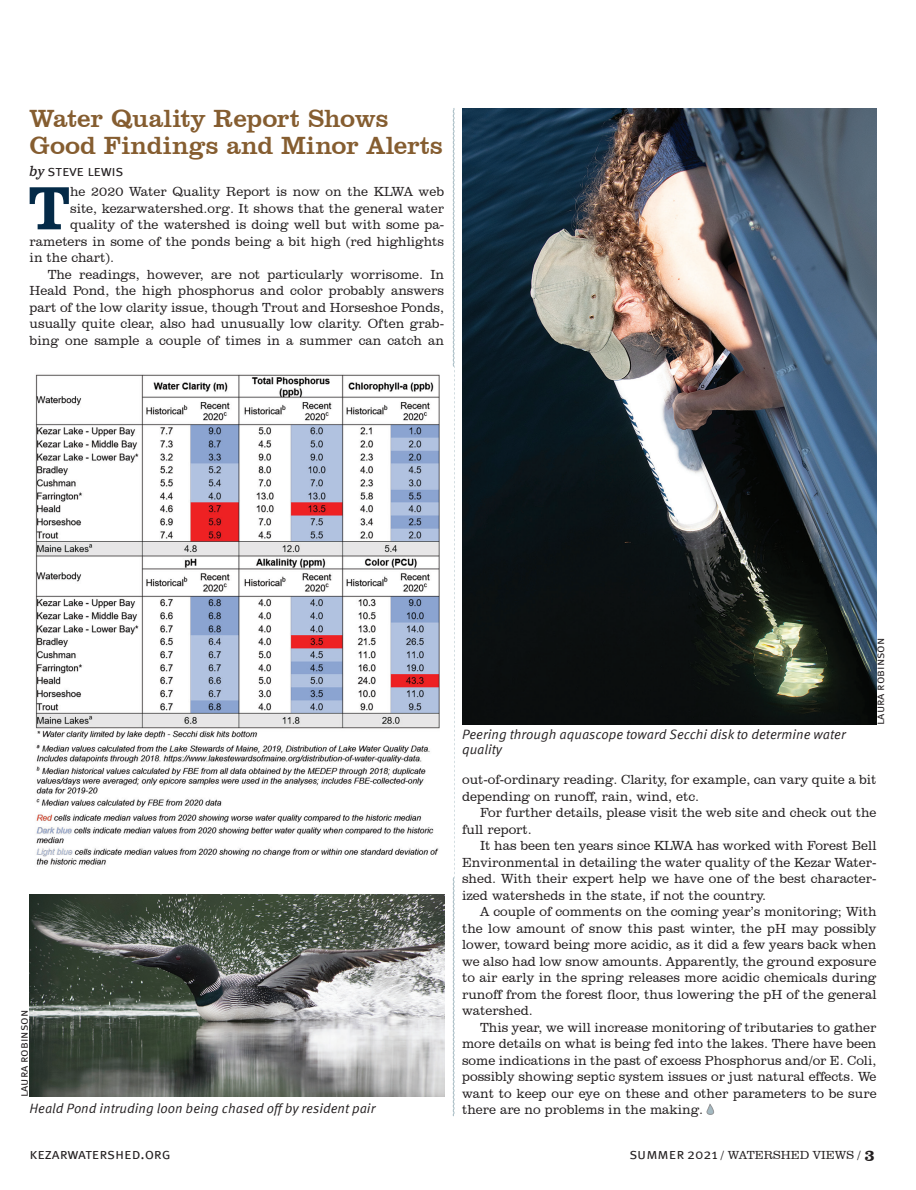
<style>
.page{position:relative;width:916px;height:1190px;background:#fff}
.page>*{position:absolute;margin:0;border:0;box-sizing:border-box;transform-origin:0 0}
.t1{font:800 62.7px "Clarendon BT";color:#042a47}
.t2{font:25.5px/27px "Clarendon BT";letter-spacing:-.005em;color:#855d30}
.t3{font:15px "Meta Sc Offc Norm";letter-spacing:-.01em;color:#231f20}
.t4{font:300 13.5px/16.5px "Clarendon BT";color:#231f20;text-align:justify}
.t5{font:13.5px/15px "Meta Offc Norm Ita";color:#231f20}
.t6{font:300 12px "Clarendon BT";color:#231f20}
.t7{font:12px "Meta Sc Offc Norm";color:#231f20}
.s1{font-family:"Clarendon Text Pro";font-style:italic;font-size:13.5px}
.s2{font-family:"Meta Sc Offc Norm";font-weight:400;font-size:15px}
.s3{font-family:"Meta Sc Offc Norm";font-weight:400;font-size:14.7px}
.s4{font-weight:800;font-size:16.5px}
</style>
<div class="page">
<svg style="left:706px;top:1104px;width:8px;height:11px"></svg>
<svg style="left:452px;top:108px;width:2px;height:1009px"></svg>
<img style="left:35px;top:368px;width:418px;height:508px">
<img style="left:462px;top:108px;width:414px;height:617px">
<img style="left:30px;top:894px;width:414px;height:203px">
<h2 class="t2" style="left:30px;top:105px;width:414px">Water Quality Report Shows<br>Good Findings and Minor Alerts</h2>
<p class="t3" style="left:30px;top:162px;width:95px"><span class="s1">by</span> steve lewis</p>
<h1 class="t1" style="left:28px;top:169px;width:43px">T</h1>
<p class="t4" style="left:70px;top:183px;width:375px">he 2020 Water Quality Report is now on the KLWA web</p>
<p class="t4" style="left:70px;top:200px;width:375px">site, kezarwatershed.org. It shows that the general water</p>
<p class="t4" style="left:70px;top:216px;width:375px">quality of the watershed is doing well but with some pa-</p>
<p class="t4" style="left:30px;top:233px;width:416px">rameters in some of the ponds being a bit high (red highlights</p>
<p class="t4" style="left:30px;top:249px;width:86px">in the chart).</p>
<p class="t4" style="left:48px;top:266px;width:398px">The readings, however, are not particularly worrisome. In</p>
<p class="t4" style="left:30px;top:282px;width:416px">Heald Pond, the high phosphorus and color probably answers</p>
<p class="t4" style="left:30px;top:299px;width:416px">part of the low clarity issue, though Trout and Horseshoe Ponds,</p>
<p class="t4" style="left:30px;top:315px;width:415px">usually quite clear, also had unusually low clarity. Often grab-</p>
<p class="t4" style="left:30px;top:332px;width:415px">bing one sample a couple of times in a summer can catch an</p>
<p class="t7" style="left:17px;top:1097px;width:88px;rotate:-90deg">laura robinson</p>
<p class="t5" style="left:30px;top:1101px;width:347px">Heald Pond intruding loon being chased off by resident pair</p>
<p class="t5" style="left:462px;top:728px;width:385px">Peering through aquascope toward Secchi disk to determine water quality</p>
<p class="t7" style="left:872px;top:725px;width:88px;rotate:-90deg">laura robinson</p>
<p class="t4" style="left:462px;top:771px;width:416px">out-of-ordinary reading. Clarity, for example, can vary quite a bit depending on runoff, rain, wind, etc.</p>
<p class="t4" style="left:462px;top:804px;width:416px;text-indent:18px">For further details, please visit the web site and check out the full report.</p>
<p class="t4" style="left:462px;top:837px;width:416px;text-indent:18px">It has been ten years since KLWA has worked with Forest Bell Environmental in detailing the water quality of the Kezar Water&shy;shed. With their expert help we have one of the best character&shy;ized watersheds in the state, if not the country.</p>
<p class="t4" style="left:462px;top:903px;width:416px;text-indent:18px">A couple of comments on the coming year’s monitoring; With the low amount of snow this past winter, the pH may possibly lower, toward being more acidic, as it did a few years back when we also had low snow amounts. Apparently, the ground exposure to air early in the spring releases more acidic chemicals during runoff from the forest floor, thus lowering the pH of the general watershed.</p>
<p class="t4" style="left:462px;top:1019px;width:416px;text-indent:18px">This year, we will increase monitoring of tributaries to gather more details on what is being fed into the lakes. There have been some indications in the past of excess Phosphorus and/or E. Coli, possibly showing septic system issues or just natural effects. We want to keep our eye on these and other parameters to be sure there are no problems in the making.</p>
<p class="t3" style="left:30px;top:1145px;width:143px">kezarwatershed.org</p>
<p class="t6" style="left:629px;top:1148px;width:247px"><span class="s2">summer</span> <span class="s3">2021</span> / WATERSHED VIEWS / <span class="s4">3</span></p>
</div>
